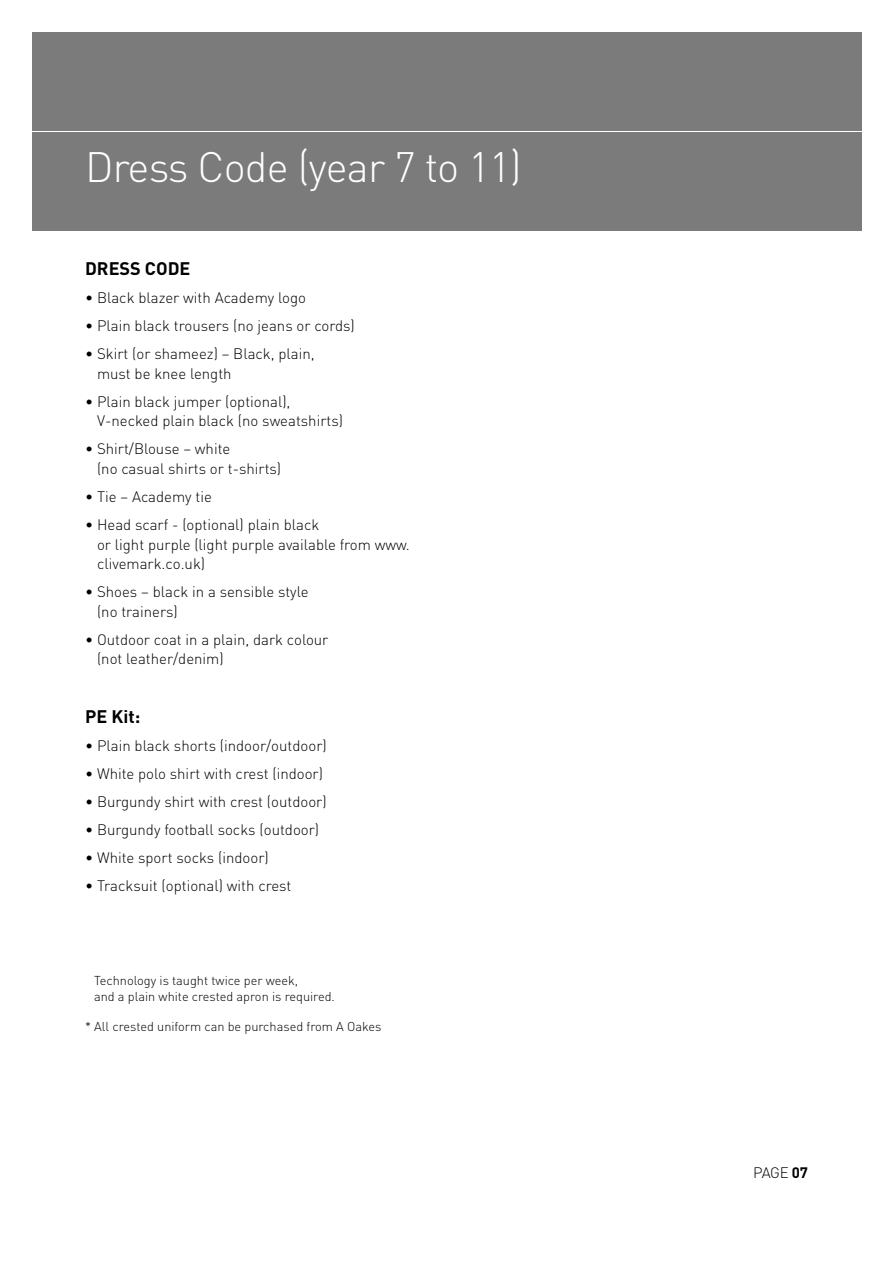
<style>
.page{position:relative;width:893px;height:1263px;background:#fff}
.page>*{position:absolute;margin:0;border:0;box-sizing:border-box;transform-origin:0 0}
.t1{font:300 42px "DIN";letter-spacing:-.02em;color:#fff}
.t2{font:700 18px "DIN";color:#000}
.t3{font:300 15px/19.5px "DIN";color:#000}
.t4{font:300 12.75px/16.5px "DIN";color:#000}
.s1{font-weight:700}
</style>
<div class="page">
<div style="left:32px;top:32px;width:829px;height:98px;background:#7c7b7b"></div>
<div style="left:32px;top:132px;width:829px;height:98px;background:#7c7b7b"></div>
<h1 class="t1" style="left:85px;top:141px;width:438px">Dress Code (year 7 to 11)</h1>
<h1 class="t1" style="left:85px;top:141px;width:207px">CONTENTS</h1>
<p class="t2" style="left:85px;top:257px;width:107px">DRESS CODE</p>
<p class="t3" style="left:85px;top:288px;width:222px">• Black blazer with Academy logo</p>
<p class="t3" style="left:85px;top:316px;width:271px">• Plain black trousers (no jeans or cords)</p>
<p class="t3" style="left:97px;top:344px;width:219px;text-indent:-12px">• Skirt (or shameez) – Black, plain, must be knee length</p>
<p class="t3" style="left:97px;top:392px;width:247px;text-indent:-12px">• Plain black jumper (optional),<br>V-necked plain black (no sweatshirts)</p>
<p class="t3" style="left:97px;top:439px;width:186px;text-indent:-12px">• Shirt/Blouse – white<br>(no casual shirts or t-shirts)</p>
<p class="t3" style="left:85px;top:487px;width:128px">• Tie – Academy tie</p>
<p class="t3" style="left:97px;top:515px;width:314px;text-indent:-12px">• Head scarf - (optional) plain black<br>or light purple (light purple available from www. clivemark.co.uk)</p>
<p class="t3" style="left:97px;top:582px;width:213px;text-indent:-12px">• Shoes – black in a sensible style (no trainers)</p>
<p class="t3" style="left:97px;top:629px;width:233px;text-indent:-12px">• Outdoor coat in a plain, dark colour (not leather/denim)</p>
<p class="t2" style="left:85px;top:705px;width:57px">PE Kit:</p>
<p class="t3" style="left:85px;top:736px;width:243px">• Plain black shorts (indoor/outdoor)</p>
<p class="t3" style="left:85px;top:764px;width:239px">• White polo shirt with crest (indoor)</p>
<p class="t3" style="left:85px;top:792px;width:243px">• Burgundy shirt with crest (outdoor)</p>
<p class="t3" style="left:85px;top:820px;width:236px">• Burgundy football socks (outdoor)</p>
<p class="t3" style="left:85px;top:848px;width:185px">• White sport socks (indoor)</p>
<p class="t3" style="left:85px;top:876px;width:208px">• Tracksuit (optional) with crest</p>
<p class="t4" style="left:94px;top:972px;width:242px">Technology is taught twice per week,<br>and a plain white crested apron is required.</p>
<p class="t4" style="left:85px;top:1018px;width:298px">* All crested uniform can be purchased from A Oakes</p>
<p class="t3" style="left:753px;top:1162px;width:56px">PAGE <span class="s1">07</span></p>
</div>
